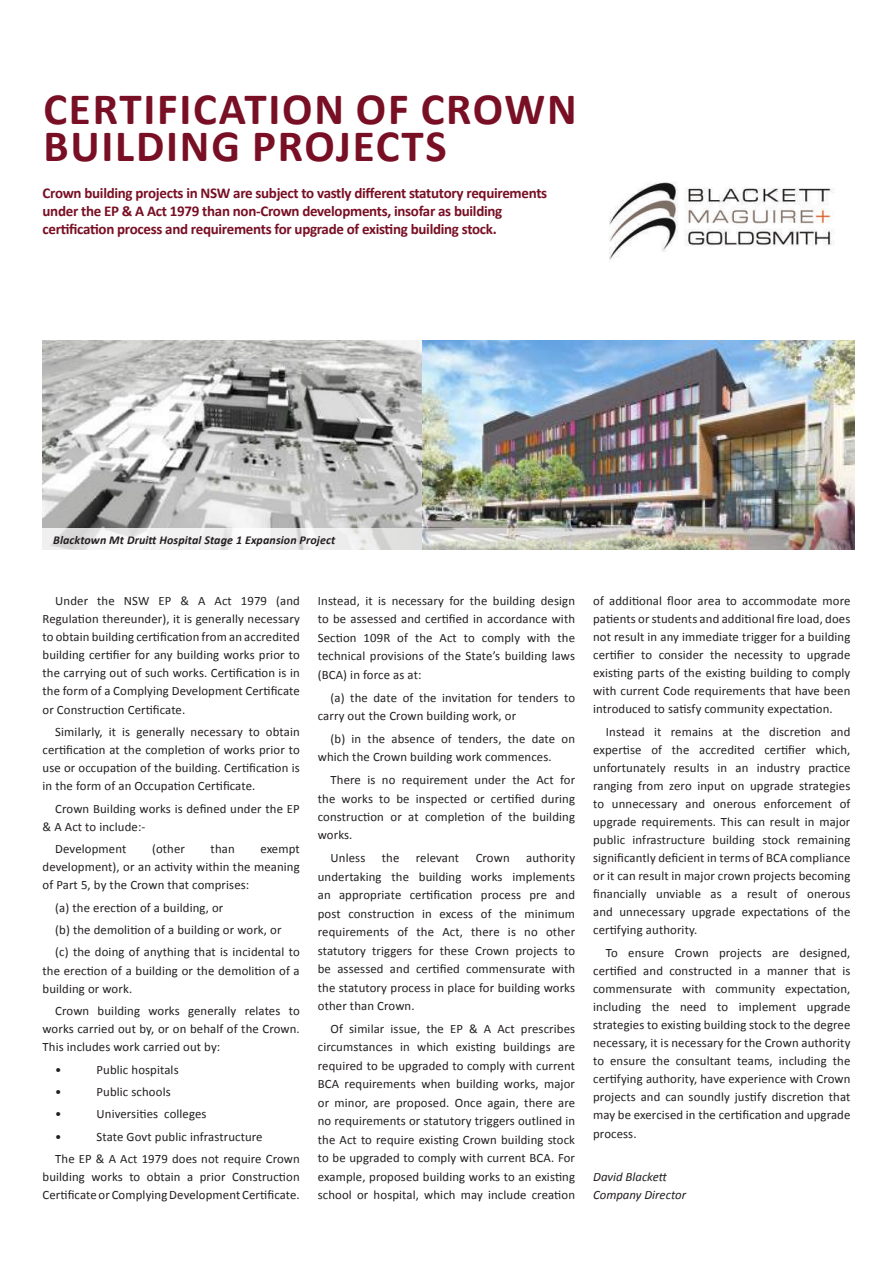
<style>
.page{position:relative;width:893px;height:1263px;background:#fff}
.page>*{position:absolute;margin:0;border:0;box-sizing:border-box;transform-origin:0 0}
.t1{font:700 45px/37.5px "Calibri";letter-spacing:.04em;color:#790f24}
.t2{font:700 15px/18px "Calibri";letter-spacing:-.02em;color:#790f24}
.t3{font:12.75px/18px "Calibri";letter-spacing:.01em;color:#231f20;text-align:justify}
.t4{font:italic 12.75px/18px "Calibri";color:#231f20}
.t5{font:italic 700 12px "Calibri";letter-spacing:.01em;color:#231f20}
</style>
<div class="page">
<img style="left:43px;top:340px;width:811px;height:210px">
<svg style="left:42px;top:529px;width:806px;height:21px"></svg>
<img style="left:609px;top:182px;width:226px;height:78px">
<h1 class="t1" style="left:43px;top:90px;width:535px">CERTIFICATION OF CROWN<br>BUILDING PROJECTS</h1>
<p class="t2" style="left:43px;top:184px;width:506px">Crown building projects in NSW are subject to vastly different statutory requirements under the EP &amp; A Act 1979 than non-Crown developments, insofar as building certification process and requirements for upgrade of existing building stock.</p>
<p class="t5" style="left:53px;top:532px;width:284px">Blacktown Mt Druitt Hospital Stage 1 Expansion Project</p>
<p class="t3" style="left:43px;top:592px;width:259px;text-indent:13px">Under the NSW EP &amp; A Act 1979 (and Regulation thereunder), it is generally necessary to obtain building certification from an accredited building certifier for any building works prior to the carrying out of such works. Certification is in the form of a Complying Development Certificate or Construction Certificate.</p>
<p class="t3" style="left:43px;top:723px;width:259px;text-indent:13px">Similarly, it is generally necessary to obtain certification at the completion of works prior to use or occupation of the building. Certification is in the form of an Occupation Certificate.</p>
<p class="t3" style="left:43px;top:799px;width:259px;text-indent:13px">Crown Building works is defined under the EP &amp; A Act to include:-</p>
<p class="t3" style="left:55px;top:840px;width:73px">Development</p>
<p class="t3" style="left:152px;top:840px;width:34px">(other</p>
<p class="t3" style="left:211px;top:840px;width:26px">than</p>
<p class="t3" style="left:43px;top:840px;width:259px;text-indent:218px">exempt development), or an activity within the meaning of Part 5, by the Crown that comprises:</p>
<p class="t3" style="left:55px;top:896px;width:246px;line-height:22.4px;text-align:left">(a) the erection of a building, or<br>(b) the demolition of a building or work, or<br>(c) the doing of anything that is incidental to</p>
<p class="t3" style="left:43px;top:961px;width:259px">the erection of a building or the demolition of a building or work.</p>
<p class="t3" style="left:43px;top:1002px;width:259px;text-indent:13px">Crown building works generally relates to works carried out by, or on behalf of the Crown.<br>This includes work carried out by:</p>
<p class="t3" style="left:55px;top:1060px;width:8px">•</p>
<p class="t3" style="left:97px;top:1060px;width:84px">Public hospitals</p>
<p class="t3" style="left:55px;top:1083px;width:8px">•</p>
<p class="t3" style="left:97px;top:1083px;width:76px">Public schools</p>
<p class="t3" style="left:55px;top:1105px;width:8px">•</p>
<p class="t3" style="left:97px;top:1105px;width:112px">Universities colleges</p>
<p class="t3" style="left:55px;top:1127px;width:8px">•</p>
<p class="t3" style="left:55px;top:1125px;width:246px;line-height:22.4px;text-align:center">State Govt public infrastructure<br>The EP &amp; A Act 1979 does not require Crown</p>
<p class="t3" style="left:43px;top:1168px;width:259px">building works to obtain a prior Construction<br>Certificate or Complying Development Certificate.</p>
<p class="t3" style="left:318px;top:591px;width:259px;line-height:18.5px">Instead, it is necessary for the building design to be assessed and certified in accordance with Section 109R of the Act to comply with the technical provisions of the State’s building laws (BCA) in force as at:</p>
<p class="t3" style="left:318px;top:688px;width:259px;line-height:18.5px;text-indent:13px">(a) the date of the invitation for tenders to carry out the Crown building work, or</p>
<p class="t3" style="left:318px;top:729px;width:259px;line-height:18.5px;text-indent:13px">(b) in the absence of tenders, the date on which the Crown building work commences.</p>
<p class="t3" style="left:318px;top:771px;width:259px;line-height:18.5px;text-indent:13px">There is no requirement under the Act for the works to be inspected or certified during construction or at completion of the building works.</p>
<p class="t3" style="left:331px;top:849px;width:36px">Unless</p>
<p class="t3" style="left:382px;top:849px;width:19px">the</p>
<p class="t3" style="left:416px;top:849px;width:45px">relevant</p>
<p class="t3" style="left:476px;top:849px;width:36px">Crown</p>
<p class="t3" style="left:318px;top:849px;width:259px;line-height:18.5px;text-indent:208px">authority undertaking the building works implements an appropriate certification process pre and post construction in excess of the minimum requirements of the Act, there is no other statutory triggers for these Crown projects to be assessed and certified commensurate with the statutory process in place for building works other than Crown.</p>
<p class="t3" style="left:318px;top:1019px;width:259px;line-height:18.5px;text-indent:13px">Of similar issue, the EP &amp; A Act prescribes circumstances in which existing buildings are required to be upgraded to comply with current BCA requirements when building works, major or minor, are proposed. Once again, there are no requirements or statutory triggers outlined in the Act to require existing Crown building stock to be upgraded to comply with current BCA. For example, proposed building works to an existing school or hospital, which may include creation</p>
<p class="t3" style="left:593px;top:592px;width:259px">of additional floor area to accommodate more patients or students and additional fire load, does not result in any immediate trigger for a building certifier to consider the necessity to upgrade existing parts of the existing building to comply with current Code requirements that have been introduced to satisfy community expectation.</p>
<p class="t3" style="left:593px;top:722px;width:259px;text-indent:13px">Instead it remains at the discretion and expertise of the accredited certifier which, unfortunately results in an industry practice ranging from zero input on upgrade strategies to unnecessary and onerous enforcement of upgrade requirements. This can result in major public infrastructure building stock remaining significantly deficient in terms of BCA compliance or it can result in major crown projects becoming financially unviable as a result of onerous and unnecessary upgrade expectations of the certifying authority.</p>
<p class="t3" style="left:593px;top:944px;width:259px;text-indent:13px">To ensure Crown projects are designed, certified and constructed in a manner that is commensurate with community expectation, including the need to implement upgrade strategies to existing building stock to the degree necessary, it is necessary for the Crown authority to ensure the consultant teams, including the certifying authority, have experience with Crown projects and can soundly justify discretion that may be exercised in the certification and upgrade process.</p>
<p class="t4" style="left:593px;top:1167px;width:94px">David Blackett<br>Company Director</p>
</div>
